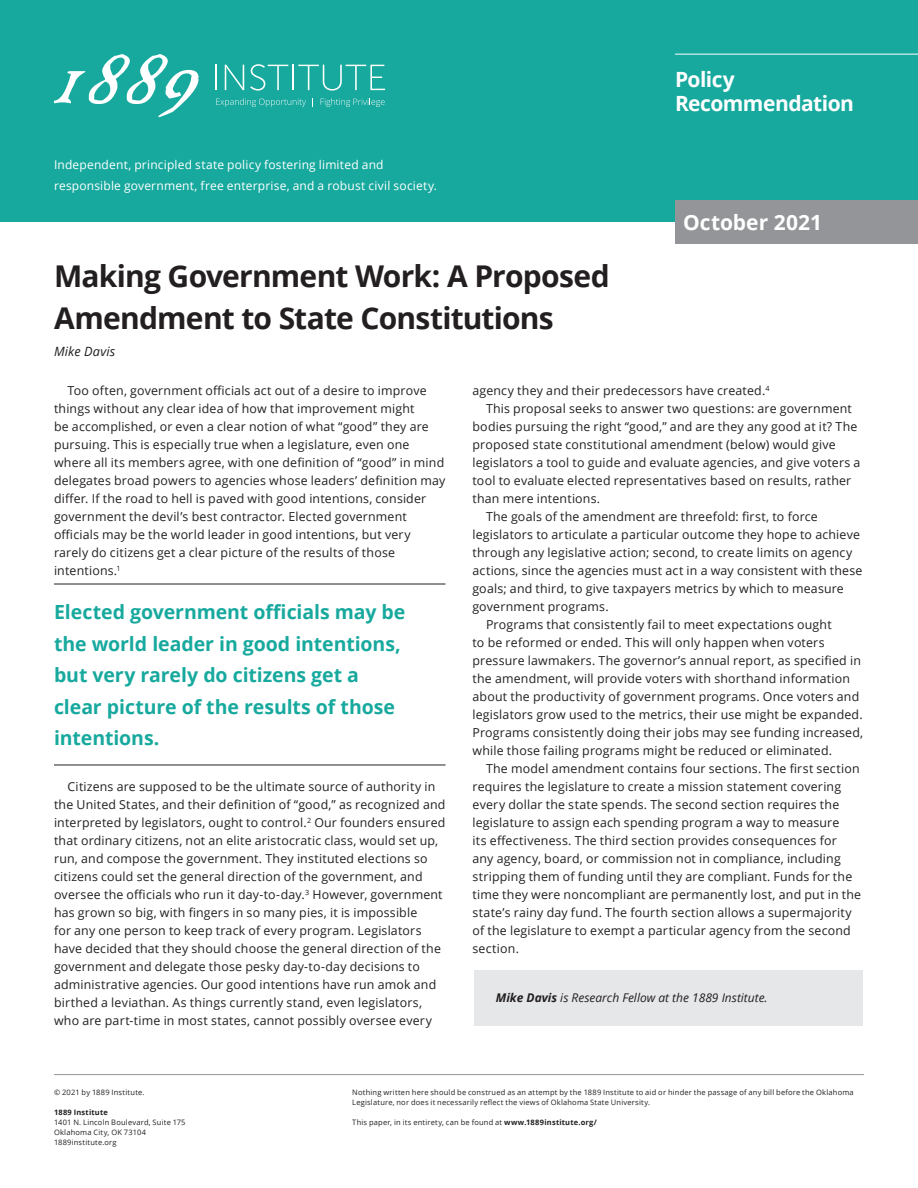
<style>
.page{position:relative;width:918px;height:1188px;background:#fff}
.page>*{position:absolute;margin:0;border:0;box-sizing:border-box;transform-origin:0 0}
.t1{font:700 30px/42px "Open Sans";letter-spacing:-.025em;color:#231f20}
.t2{font:700 21px/24px "Open Sans";letter-spacing:-.025em;color:#fff}
.t3{font:700 21px "Open Sans";color:#fff}
.Pull_Quote_Block{font:700 19.5px/31.5px "Open Sans";letter-spacing:-.005em;color:#17a99e}
.Byline{font:italic 12.75px "Open Sans";letter-spacing:.015em;color:#231f20}
.Body_-_No_Grid{font:12.3px/18px "Open Sans";letter-spacing:.015em;color:#231f20}
.t4{font:12px/21px "Open Sans";letter-spacing:.015em;color:#fff}
.Byline_Box{font:italic 12px "Open Sans";color:#231f20}
.t5{font:7.5px/10.2px "Open Sans";letter-spacing:.025em;color:#231f20}
.t6{font:700 7.5px "Open Sans";letter-spacing:.025em;color:#231f20}
.s1{font-weight:700}
</style>
<div class="page">
<div style="left:0;top:0;width:918px;height:222px;background:#17a99e"></div>
<div style="left:675px;top:200px;width:243px;height:44px;background:#939598"></div>
<hr style="left:675px;top:54px;width:243px;height:1px;background:#fff">
<hr style="left:54px;top:1074px;width:810px;height:1px;background:#939598">
<svg style="left:54px;top:54px;width:145px;height:63px"></svg>
<hr style="left:215px;top:65px;width:2px;height:25px;background:#fff">
<svg style="left:225px;top:65px;width:19px;height:25px"></svg>
<svg style="left:250px;top:64px;width:135px;height:27px"></svg>
<svg style="left:216px;top:98px;width:90px;height:9px"></svg>
<svg style="left:321px;top:98px;width:64px;height:9px"></svg>
<div style="left:474px;top:971px;width:388px;height:55px;background:#e6e7e9"></div>
<hr style="left:54px;top:765px;width:392px;height:1px;background:#231f20">
<hr style="left:54px;top:584px;width:392px;height:1px;background:#231f20">
<p class="t4" style="left:54px;top:154px;width:385px">Independent, principled state policy fostering limited and responsible government, free enterprise, and a robust civil society.</p>
<p class="t1" style="left:54px;top:254px;width:557px">Making Government Work: A Proposed<br>Amendment to State Constitutions</p>
<p class="Byline" style="left:54px;top:343px;width:63px">Mike Davis</p>
<h2 class="t2" style="left:675px;top:67px;width:181px">Policy<br>Recommendation</h2>
<h2 class="t3" style="left:683px;top:208px;width:140px">October 2021</h2>
<p class="Body_-_No_Grid" style="left:54px;top:381px;width:393px;text-indent:14px">Too often, government officials act out of a desire to improve things without any clear idea of how that improvement might<br>be accomplished, or even a clear notion of what “good” they are pursuing. This is especially true when a legislature, even one where all its members agree, with one definition of “good” in mind delegates broad powers to agencies whose leaders’ definition may differ. If the road to hell is paved with good intentions, consider government the devil’s best contractor. Elected government officials may be the world leader in good intentions, but very rarely do citizens get a clear picture of the results of those intentions.<sup>1</sup></p>
<p class="Pull_Quote_Block" style="left:54px;top:596px;width:353px">Elected government officials may be the world leader in good intentions, but very rarely do citizens get a clear picture of the results of those intentions.</p>
<p class="Body_-_No_Grid" style="left:54px;top:777px;width:393px;text-indent:14px">Citizens are supposed to be the ultimate source of authority in the United States, and their definition of “good,” as recognized and interpreted by legislators, ought to control.<sup>2</sup> Our founders ensured that ordinary citizens, not an elite aristocratic class, would set up, run, and compose the government. They instituted elections so citizens could set the general direction of the government, and oversee the officials who run it day-to-day.<sup>3</sup> However, government has grown so big, with fingers in so many pies, it is impossible<br>for any one person to keep track of every program. Legislators have decided that they should choose the general direction of the government and delegate those pesky day-to-day decisions to administrative agencies. Our good intentions have run amok and birthed a leviathan. As things currently stand, even legislators, who are part-time in most states, cannot possibly oversee every</p>
<p class="Body_-_No_Grid" style="left:472px;top:381px;width:299px">agency they and their predecessors have created.<sup>4</sup></p>
<p class="Body_-_No_Grid" style="left:472px;top:399px;width:389px;text-indent:14px">This proposal seeks to answer two questions: are government bodies pursuing the right “good,” and are they any good at it? The proposed state constitutional amendment (below) would give legislators a tool to guide and evaluate agencies, and give voters a tool to evaluate elected representatives based on results, rather than mere intentions.</p>
<p class="Body_-_No_Grid" style="left:472px;top:507px;width:392px;text-indent:14px">The goals of the amendment are threefold: first, to force legislators to articulate a particular outcome they hope to achieve through any legislative action; second, to create limits on agency actions, since the agencies must act in a way consistent with these goals; and third, to give taxpayers metrics by which to measure government programs.</p>
<p class="Body_-_No_Grid" style="left:472px;top:615px;width:392px;text-indent:14px">Programs that consistently fail to meet expectations ought<br>to be reformed or ended. This will only happen when voters pressure lawmakers. The governor’s annual report, as specified in the amendment, will provide voters with shorthand information about the productivity of government programs. Once voters and legislators grow used to the metrics, their use might be expanded.<br>Programs consistently doing their jobs may see funding increased, while those failing programs might be reduced or eliminated.</p>
<p class="Body_-_No_Grid" style="left:472px;top:759px;width:390px;text-indent:14px">The model amendment contains four sections. The first section requires the legislature to create a mission statement covering every dollar the state spends. The second section requires the legislature to assign each spending program a way to measure<br>its effectiveness. The third section provides consequences for<br>any agency, board, or commission not in compliance, including stripping them of funding until they are compliant. Funds for the time they were noncompliant are permanently lost, and put in the state’s rainy day fund. The fourth section allows a supermajority of the legislature to exempt a particular agency from the second section.</p>
<p class="Byline_Box" style="left:496px;top:989px;width:273px"><span class="s1">Mike Davis</span> is Research Fellow at the 1889 Institute.</p>
<p class="t5" style="left:54px;top:1087px;width:92px">© 2021 by 1889 Institute.</p>
<p class="t6" style="left:54px;top:1107px;width:55px">1889 Institute</p>
<p class="t5" style="left:54px;top:1117px;width:133px">1401 N. Lincoln Boulevard, Suite 175<br>Oklahoma City, OK 73104<br>1889institute.org</p>
<p class="t5" style="left:352px;top:1087px;width:503px">Nothing written here should be construed as an attempt by the 1889 Institute to aid or hinder the passage of any bill before the Oklahoma<br>Legislature, nor does it necessarily reflect the views of Oklahoma State University.</p>
<p class="t5" style="left:352px;top:1117px;width:246px">This paper, in its entirety, can be found at <span class="s1">www.1889institute.org/</span></p>
</div>
